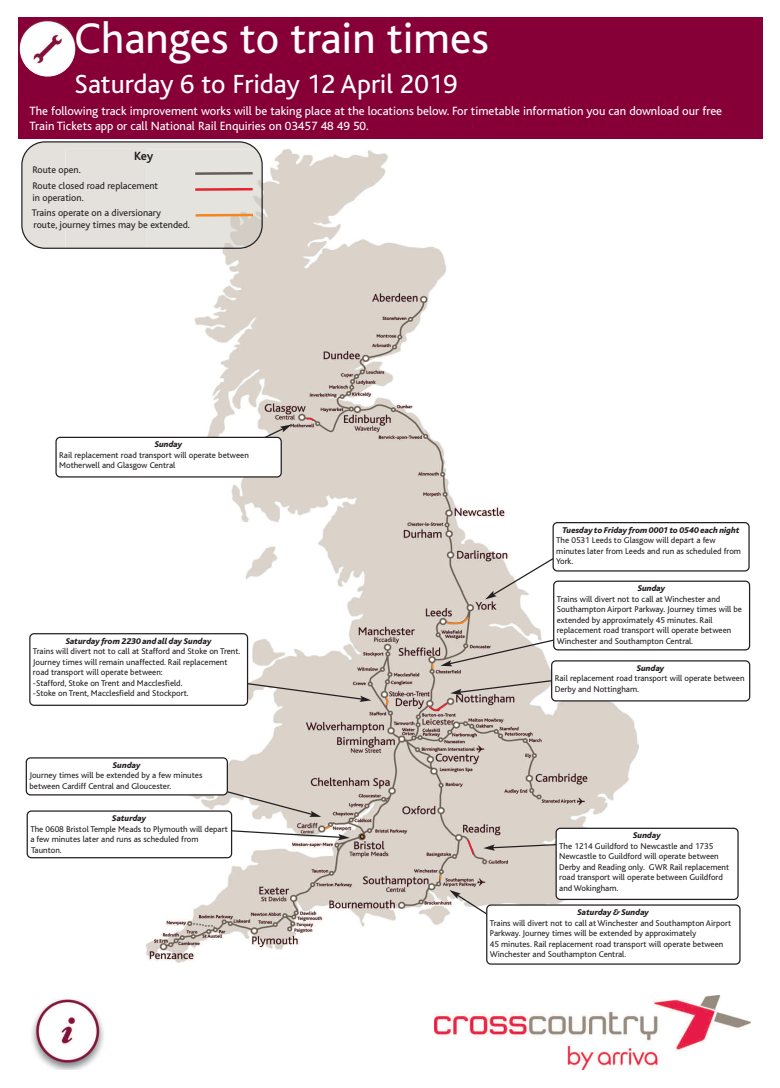
<style>
.page{position:relative;width:780px;height:1088px;background:#fff}
.page>*{position:absolute;margin:0;border:0;box-sizing:border-box;transform-origin:0 0}
.t1{font:45px "Bliss";color:#fff}
.t2{font:27.5px "Bliss";color:#fff}
.t3{font:12.5px/15px "Bliss";color:#fff}
.t4{font:700 12.5px "Bliss";color:#231f20}
.t5{font:10px/15.5px "Bliss";color:#231f20}
.t6{font:8.75px/10.5px "Bliss";color:#231f20}
.t7{font:italic 800 8.75px "Bliss";color:#231f20}
</style>
<div class="page">
<img style="left:147px;top:150px;width:491px;height:812px">
<div style="left:18px;top:18px;width:745px;height:121px;background:#860037"></div>
<svg style="left:21px;top:141px;width:242px;height:108px;background:#dedbd7"></svg>
<hr style="left:195px;top:172px;width:58px;height:3px;background:#655c57">
<hr style="left:195px;top:188px;width:58px;height:3px;background:#e22530">
<hr style="left:196px;top:214px;width:57px;height:3px;background:#f58520">
<img style="left:20px;top:19px;width:56px;height:58px;border-radius:50%">
<img style="left:434px;top:996px;width:316px;height:73px">
<img style="left:31px;top:999px;width:73px;height:70px">
<svg style="left:304px;top:417px;width:11px;height:5px"></svg>
<svg style="left:55px;top:424px;width:237px;height:53px"></svg>
<svg style="left:383px;top:696px;width:6px;height:11px"></svg>
<svg style="left:29px;top:633px;width:342px;height:73px"></svg>
<svg style="left:26px;top:757px;width:324px;height:101px"></svg>
<svg style="left:359px;top:834px;width:6px;height:5px"></svg>
<svg style="left:449px;top:828px;width:291px;height:137px"></svg>
<svg style="left:427px;top:522px;width:323px;height:190px"></svg>
<h1 class="t1" style="left:75px;top:23px;width:415px">Changes to train times</h1>
<h2 class="t2" style="left:75px;top:75px;width:384px">Saturday 6 to Friday 12 April 2019</h2>
<h3 class="t3" style="left:30px;top:104px;width:694px">The following track improvement works will be taking place at the locations below. For timetable information you can download our free<br>Train Tickets app or call National Rail Enquiries on 03457 48 49 50.</h3>
<h3 class="t4" style="left:134px;top:152px;width:21px">Key</h3>
<p class="t5" style="left:32px;top:163px;width:127px">Route open.<br>Route closed road replacement</p>
<p class="t5" style="left:32px;top:191px;width:131px">in operation.<br>Trains operate on a diversionary</p>
<p class="t5" style="left:34px;top:218px;width:158px">route, journey times may be extended.</p>
<p class="t7" style="left:155px;top:441px;width:29px">Sunday</p>
<p class="t6" style="left:59px;top:451px;width:191px">Rail replacement road transport will operate between<br>Motherwell and Glasgow Central</p>
<p class="t7" style="left:66px;top:638px;width:147px">Saturday from 2230 and all day Sunday</p>
<p class="t6" style="left:33px;top:647px;width:209px">Trains will divert not to call at Stafford and Stoke on Trent.<br>Journey times will remain unaffected. Rail replacement road transport will operate between:<br>-Stafford, Stoke on Trent and Macclesfield.<br>-Stoke on Trent, Macclesfield and Stockport.</p>
<p class="t7" style="left:113px;top:762px;width:29px">Sunday</p>
<p class="t6" style="left:29px;top:771px;width:174px">Journey times will be extended by a few minutes between Cardiff Central and Gloucester.</p>
<p class="t7" style="left:112px;top:815px;width:36px">Saturday</p>
<p class="t6" style="left:30px;top:824px;width:199px">The 0608 Bristol Temple Meads to Plymouth will depart a few minutes later and runs as scheduled from<br>Taunton.</p>
<p class="t7" style="left:562px;top:527px;width:178px">Tuesday to Friday from 0001 to 0540 each night</p>
<p class="t6" style="left:556px;top:536px;width:186px">The 0531 Leeds to Glasgow will depart a few minutes later from Leeds and run as scheduled from<br>York.</p>
<p class="t7" style="left:637px;top:585px;width:29px">Sunday</p>
<p class="t6" style="left:557px;top:594px;width:187px">Trains will divert not to call at Winchester and Southampton Airport Parkway. Journey times will be extended by approximately 45 minutes. Rail replacement road transport will operate between Winchester and Southampton Central.</p>
<p class="t7" style="left:636px;top:665px;width:29px">Sunday</p>
<p class="t6" style="left:554px;top:674px;width:191px">Rail replacement road transport will operate between<br>Derby and Nottingham.</p>
<p class="t7" style="left:633px;top:832px;width:29px">Sunday</p>
<p class="t6" style="left:559px;top:842px;width:171px">The 1214 Guildford to Newcastle and 1735<br>Newcastle to Guildford will operate between Derby and Reading only. GWR Rail replacement road transport will operate between Guildford and Wokingham.</p>
<p class="t7" style="left:577px;top:909px;width:73px">Saturday &amp; Sunday</p>
<p class="t6" style="left:490px;top:918px;width:243px">Trains will divert not to call at Winchester and Southampton Airport Parkway. Journey times will be extended by approximately<br>45 minutes. Rail replacement road transport will operate between Winchester and Southampton Central.</p>
</div>
